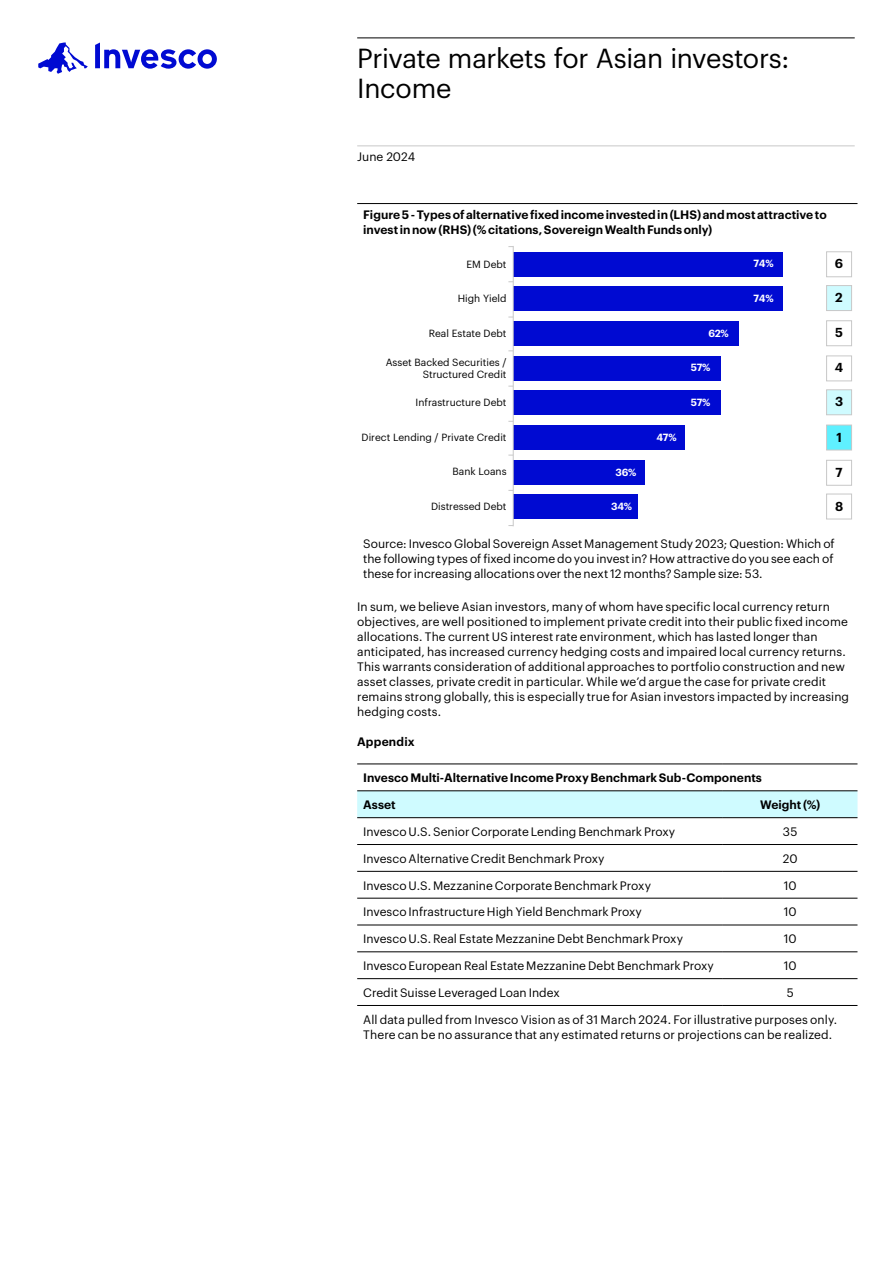
<style>
.page{position:relative;width:893px;height:1263px;background:#fff}
.page>*{position:absolute;margin:0;border:0;box-sizing:border-box;transform-origin:0 0}
.Header___Graphik_18_20pt{font:27px/30px "Graphik";letter-spacing:-.01em;color:#000}
.t1{font:600 12.75px "Graphik";color:#000}
.Body___Graphik_8_10pt{font:12px/15px "Graphik";letter-spacing:.01em;color:#000}
.Body__Large____Graphik_10_12pt{font:12px/15px "Graphik";color:#000;text-align:justify}
.Body___Graphik_8_10pt-2{font:600 12px/15px "Graphik";letter-spacing:.005em;color:#000}
.Body__Large____Graphik_10_12pt-2{font:600 12px "Graphik";letter-spacing:.005em;color:#000}
.Header___Graphik_18_20pt-2{font:12px "Graphik";color:#000}
.t2{font:10.2px/12.3px "Graphik";color:#000;text-align:right}
.t3{font:600 10.2px "Graphik";letter-spacing:-.025em;color:#fff}
</style>
<div class="page">
<svg style="left:38px;top:43px;width:50px;height:31px"></svg>
<svg style="left:95px;top:43px;width:122px;height:26px"></svg>
<hr style="left:357px;top:38px;width:498px;height:1px;background:#000">
<hr style="left:357px;top:145px;width:498px;height:1px;background:#000">
<hr style="left:357px;top:203px;width:500px;height:1px;background:#000">
<div style="left:513px;top:252px;width:270px;height:25px;background:#000ad2"></div>
<div style="left:513px;top:286px;width:270px;height:25px;background:#000ad2"></div>
<div style="left:513px;top:321px;width:226px;height:25px;background:#000ad2"></div>
<div style="left:513px;top:356px;width:208px;height:25px;background:#000ad2"></div>
<div style="left:513px;top:390px;width:208px;height:25px;background:#000ad2"></div>
<div style="left:513px;top:425px;width:172px;height:25px;background:#000ad2"></div>
<div style="left:513px;top:460px;width:132px;height:25px;background:#000ad2"></div>
<div style="left:513px;top:494px;width:125px;height:25px;background:#000ad2"></div>
<hr style="left:513px;top:246px;width:1px;height:280px;background:#c8c8c8">
<div style="left:826px;top:251px;width:26px;height:26px;border:1px solid #c8c8c8"></div>
<div style="left:827px;top:286px;width:25px;height:25px;background:#cffbff"></div>
<div style="left:826px;top:285px;width:26px;height:26px;border:1px solid #c8c8c8"></div>
<div style="left:826px;top:320px;width:26px;height:26px;border:1px solid #c8c8c8"></div>
<div style="left:826px;top:355px;width:26px;height:26px;border:1px solid #c8c8c8"></div>
<div style="left:827px;top:390px;width:25px;height:25px;background:#cffbff"></div>
<div style="left:826px;top:389px;width:26px;height:26px;border:1px solid #c8c8c8"></div>
<div style="left:827px;top:425px;width:25px;height:25px;background:#5ff0ff"></div>
<div style="left:826px;top:425px;width:26px;height:25px;border:1px solid #c8c8c8"></div>
<div style="left:826px;top:460px;width:26px;height:26px;border:1px solid #c8c8c8"></div>
<div style="left:826px;top:494px;width:26px;height:25px;border:1px solid #c8c8c8"></div>
<div style="left:357px;top:791px;width:500px;height:26px;background:#cffbff"></div>
<hr style="left:357px;top:764px;width:366px;height:1px;background:#000">
<hr style="left:723px;top:764px;width:134px;height:1px;background:#000">
<hr style="left:357px;top:790px;width:366px;height:1px;background:#000">
<hr style="left:723px;top:790px;width:134px;height:1px;background:#000">
<hr style="left:357px;top:817px;width:366px;height:1px;background:#000">
<hr style="left:723px;top:817px;width:134px;height:1px;background:#000">
<hr style="left:357px;top:844px;width:366px;height:1px;background:#000">
<hr style="left:723px;top:844px;width:134px;height:1px;background:#000">
<hr style="left:357px;top:871px;width:366px;height:1px;background:#000">
<hr style="left:723px;top:871px;width:134px;height:1px;background:#000">
<hr style="left:357px;top:898px;width:366px;height:1px;background:#000">
<hr style="left:723px;top:898px;width:134px;height:1px;background:#000">
<hr style="left:357px;top:925px;width:366px;height:1px;background:#000">
<hr style="left:723px;top:925px;width:134px;height:1px;background:#000">
<hr style="left:357px;top:951px;width:366px;height:1px;background:#000">
<hr style="left:723px;top:951px;width:134px;height:1px;background:#000">
<hr style="left:357px;top:978px;width:366px;height:1px;background:#000">
<hr style="left:723px;top:978px;width:134px;height:1px;background:#000">
<hr style="left:357px;top:1005px;width:366px;height:1px;background:#000">
<hr style="left:723px;top:1005px;width:134px;height:1px;background:#000">
<p class="Header___Graphik_18_20pt" style="left:357px;top:41px;width:434px">Private markets for Asian investors:<br>Income</p>
<p class="Header___Graphik_18_20pt-2" style="left:357px;top:147px;width:59px">June 2024</p>
<p class="Body___Graphik_8_10pt-2" style="left:363px;top:206px;width:465px">Figure 5 - Types of alternative fixed income invested in (LHS) and most attractive to invest in now (RHS) (% citations, Sovereign Wealth Funds only)</p>
<p class="t2" style="left:466px;top:257px;width:42px">EM Debt</p>
<p class="t2" style="left:458px;top:291px;width:50px">High Yield</p>
<p class="t2" style="left:429px;top:326px;width:79px">Real Estate Debt</p>
<p class="t2" style="left:386px;top:355px;width:122px">Asset Backed Securities /<br>Structured Credit</p>
<p class="t3" style="left:691px;top:360px;width:21px">57%</p>
<p class="t3" style="left:753px;top:256px;width:22px">74%</p>
<p class="t3" style="left:753px;top:291px;width:22px">74%</p>
<p class="t3" style="left:708px;top:325px;width:22px">62%</p>
<p class="t2" style="left:416px;top:395px;width:92px">Infrastructure Debt</p>
<p class="t2" style="left:362px;top:430px;width:146px">Direct Lending / Private Credit</p>
<p class="t2" style="left:452px;top:464px;width:56px">Bank Loans</p>
<p class="t2" style="left:431px;top:499px;width:77px">Distressed Debt</p>
<p class="t3" style="left:616px;top:464px;width:22px">36%</p>
<p class="t3" style="left:611px;top:498px;width:22px">34%</p>
<p class="t3" style="left:656px;top:429px;width:22px">47%</p>
<p class="t3" style="left:691px;top:394px;width:21px">57%</p>
<p class="t1" style="left:835px;top:254px;width:10px">6</p>
<p class="t1" style="left:835px;top:288px;width:9px">2</p>
<p class="t1" style="left:835px;top:323px;width:9px">5</p>
<p class="t1" style="left:835px;top:358px;width:10px">4</p>
<p class="t1" style="left:835px;top:392px;width:10px">3</p>
<p class="t1" style="left:836px;top:427px;width:7px">1</p>
<p class="t1" style="left:835px;top:462px;width:9px">7</p>
<p class="t1" style="left:835px;top:496px;width:10px">8</p>
<p class="Body__Large____Graphik_10_12pt" style="left:363px;top:535px;width:473px">Source: Invesco Global Sovereign Asset Management Study 2023; Question: Which of the following types of fixed income do you invest in? How attractive do you see each of these for increasing allocations over the next 12 months? Sample size: 53.</p>
<p class="Body___Graphik_8_10pt" style="left:357px;top:598px;width:493px">In sum, we believe Asian investors, many of whom have specific local currency return objectives, are well positioned to implement private credit into their public fixed income allocations. The current US interest rate environment, which has lasted longer than anticipated, has increased currency hedging costs and impaired local currency returns.<br>This warrants consideration of additional approaches to portfolio construction and new asset classes, private credit in particular. While we’d argue the case for private credit remains strong globally, this is especially true for Asian investors impacted by increasing hedging costs.</p>
<p class="Body___Graphik_8_10pt-2" style="left:357px;top:733px;width:59px">Appendix</p>
<p class="Body__Large____Graphik_10_12pt-2" style="left:363px;top:769px;width:400px">Invesco Multi-Alternative Income Proxy Benchmark Sub-Components</p>
<p class="Body__Large____Graphik_10_12pt-2" style="left:363px;top:796px;width:34px">Asset</p>
<p class="Body__Large____Graphik_10_12pt-2" style="left:760px;top:796px;width:62px">Weight (%)</p>
<p class="Body__Large____Graphik_10_12pt" style="left:363px;top:823px;width:314px">Invesco U.S. Senior Corporate Lending Benchmark Proxy</p>
<p class="Body__Large____Graphik_10_12pt" style="left:783px;top:823px;width:16px">35</p>
<p class="Body__Large____Graphik_10_12pt" style="left:363px;top:850px;width:243px">Invesco Alternative Credit Benchmark Proxy</p>
<p class="Body__Large____Graphik_10_12pt" style="left:783px;top:850px;width:16px">20</p>
<p class="Body__Large____Graphik_10_12pt" style="left:363px;top:877px;width:289px">Invesco U.S. Mezzanine Corporate Benchmark Proxy</p>
<p class="Body__Large____Graphik_10_12pt" style="left:784px;top:877px;width:14px">10</p>
<p class="Body__Large____Graphik_10_12pt" style="left:363px;top:904px;width:280px">Invesco Infrastructure High Yield Benchmark Proxy</p>
<p class="Body__Large____Graphik_10_12pt" style="left:784px;top:904px;width:14px">10</p>
<p class="Body__Large____Graphik_10_12pt" style="left:363px;top:930px;width:321px">Invesco U.S. Real Estate Mezzanine Debt Benchmark Proxy</p>
<p class="Body__Large____Graphik_10_12pt" style="left:784px;top:930px;width:14px">10</p>
<p class="Body__Large____Graphik_10_12pt" style="left:363px;top:957px;width:352px">Invesco European Real Estate Mezzanine Debt Benchmark Proxy</p>
<p class="Body__Large____Graphik_10_12pt" style="left:784px;top:957px;width:14px">10</p>
<p class="Body__Large____Graphik_10_12pt" style="left:363px;top:984px;width:198px">Credit Suisse Leveraged Loan Index</p>
<p class="Body__Large____Graphik_10_12pt" style="left:787px;top:984px;width:9px">5</p>
<p class="Body___Graphik_8_10pt" style="left:363px;top:1011px;width:475px">All data pulled from Invesco Vision as of 31 March 2024. For illustrative purposes only.<br>There can be no assurance that any estimated returns or projections can be realized.</p>
</div>
